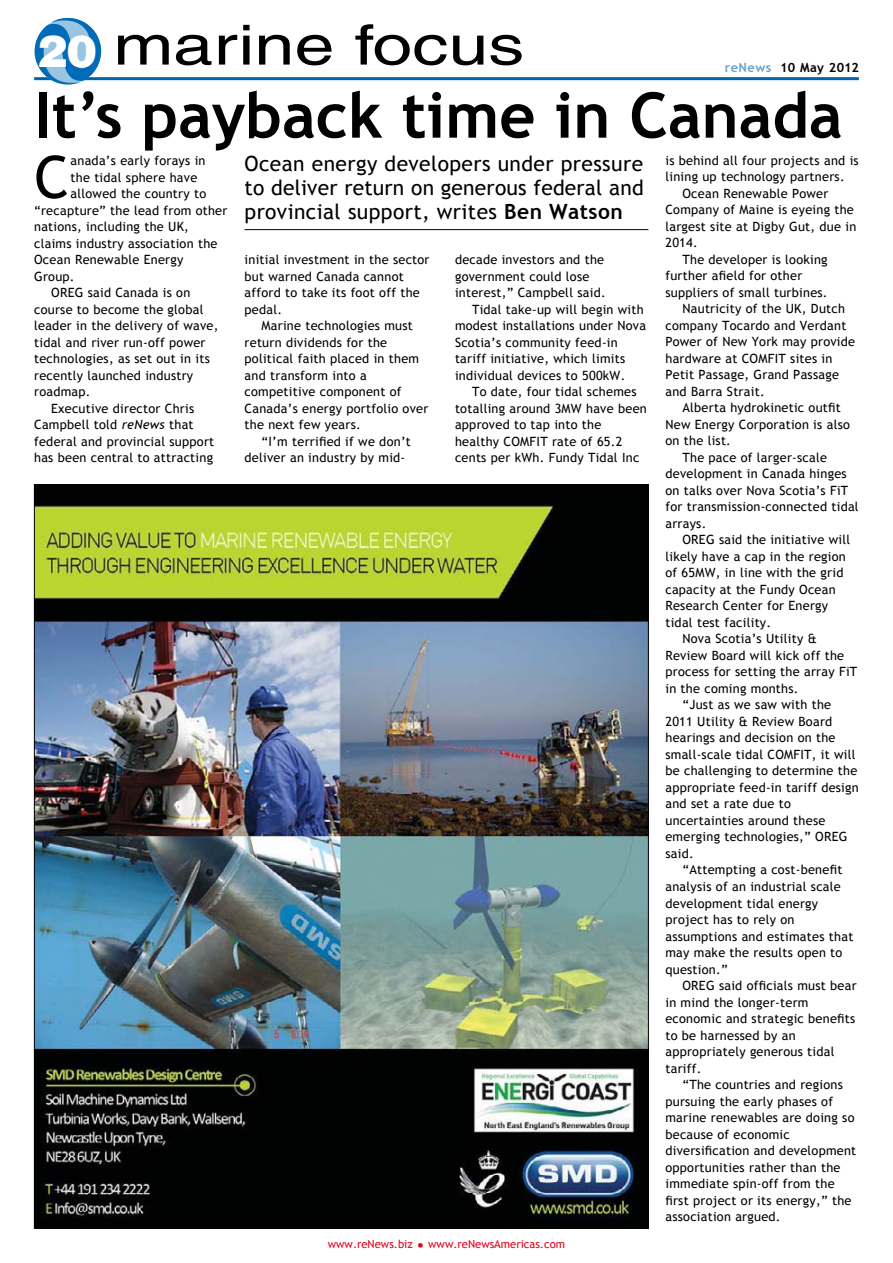
<style>
.page{position:relative;width:893px;height:1263px;background:#fff}
.page>*{position:absolute;margin:0;border:0;box-sizing:border-box;transform-origin:0 0}
.t1{font:700 63px "Trebuchet MS";color:#000}
.t2{font:58.8px "Trebuchet MS";color:#000}
.t3{font:55.35px "Helvetica";color:#000;scale:1.3 1}
.t4{font:21px/24px "Trebuchet MS";letter-spacing:.015em;color:#000;text-align:justify}
.t5{font:12.75px/16.5px "Trebuchet MS";letter-spacing:.02em;color:#000}
.t6{font:700 12.75px "Trebuchet MS";letter-spacing:.035em;color:#000}
.t7{font:11.25px "Trebuchet MS";color:#e2001a}
.s1{font-weight:900;font-size:45px;color:#fff}
.s2{color:#66a2cc}
.s3{font-weight:700}
.s4{font-style:italic}
.s5{font-size:16.5px}
</style>
<div class="page">
<hr style="left:34px;top:77px;width:825px;height:3px;background:#0064aa">
<svg style="left:35px;top:18px;width:66px;height:67px"></svg>
<img style="left:36px;top:486px;width:611px;height:740px">
<hr style="left:245px;top:229px;width:403px;height:1px;background:#000">
<h3 class="t3" style="left:37px;top:13px;width:376px"><span class="s1">20</span> marine focus</h3>
<p class="t6" style="left:725px;top:60px;width:135px"><span class="s2">reNews</span> 10 May 2012</p>
<h1 class="t1" style="left:34px;top:76px;width:810px">It’s payback time in Canada</h1>
<h3 class="t4" style="left:245px;top:152px;width:401px">Ocean energy developers under pressure to deliver return on generous federal and provincial support, writes <span class="s3">Ben Watson</span></h3>
<h2 class="t2" style="left:34px;top:143px;width:37px">C</h2>
<p class="t5" style="left:71px;top:152px;width:137px">anada’s early forays in</p>
<p class="t5" style="left:665px;top:152px;width:195px">is behind all four projects and is</p>
<p class="t5" style="left:665px;top:169px;width:181px">lining up technology partners.</p>
<p class="t5" style="left:682px;top:185px;width:147px">Ocean Renewable Power</p>
<p class="t5" style="left:665px;top:202px;width:190px">Company of Maine is eyeing the</p>
<p class="t5" style="left:665px;top:218px;width:192px">largest site at Digby Gut, due in</p>
<p class="t5" style="left:665px;top:235px;width:34px">2014.</p>
<p class="t5" style="left:682px;top:251px;width:147px">The developer is looking</p>
<p class="t5" style="left:665px;top:268px;width:138px">further afield for other</p>
<p class="t5" style="left:665px;top:284px;width:164px">suppliers of small turbines.</p>
<p class="t5" style="left:682px;top:301px;width:164px">Nautricity of the UK, Dutch</p>
<p class="t5" style="left:665px;top:317px;width:183px">company Tocardo and Verdant</p>
<p class="t5" style="left:665px;top:334px;width:191px">Power of New York may provide</p>
<p class="t5" style="left:665px;top:350px;width:168px">hardware at COMFIT sites in</p>
<p class="t5" style="left:665px;top:367px;width:175px">Petit Passage, Grand Passage</p>
<p class="t5" style="left:665px;top:383px;width:101px">and Barra Strait.</p>
<p class="t5" style="left:682px;top:400px;width:160px">Alberta hydrokinetic outfit</p>
<p class="t5" style="left:665px;top:416px;width:186px">New Energy Corporation is also</p>
<p class="t5" style="left:665px;top:433px;width:67px">on the list.</p>
<p class="t5" style="left:682px;top:449px;width:146px">The pace of larger-scale</p>
<p class="t5" style="left:665px;top:466px;width:183px">development in Canada hinges</p>
<p class="t5" style="left:665px;top:482px;width:184px">on talks over Nova Scotia’s FiT</p>
<p class="t5" style="left:665px;top:499px;width:195px">for transmission-connected tidal</p>
<p class="t5" style="left:665px;top:515px;width:42px">arrays.</p>
<p class="t5" style="left:682px;top:532px;width:169px">OREG said the initiative will</p>
<p class="t5" style="left:665px;top:548px;width:182px">likely have a cap in the region</p>
<p class="t5" style="left:665px;top:565px;width:180px">of 65MW, in line with the grid</p>
<p class="t5" style="left:665px;top:581px;width:172px">capacity at the Fundy Ocean</p>
<p class="t5" style="left:665px;top:598px;width:164px">Research Center for Energy</p>
<p class="t5" style="left:665px;top:614px;width:107px">tidal test facility.</p>
<p class="t5" style="left:682px;top:631px;width:136px">Nova Scotia’s Utility &amp;</p>
<p class="t5" style="left:665px;top:647px;width:180px">Review Board will kick off the</p>
<p class="t5" style="left:665px;top:664px;width:193px">process for setting the array FiT</p>
<p class="t5" style="left:665px;top:680px;width:135px">in the coming months.</p>
<p class="t5" style="left:682px;top:697px;width:150px">“Just as we saw with the</p>
<p class="t5" style="left:665px;top:713px;width:168px">2011 Utility &amp; Review Board</p>
<p class="t5" style="left:665px;top:730px;width:172px">hearings and decision on the</p>
<p class="t5" style="left:665px;top:746px;width:192px">small-scale tidal COMFIT, it will</p>
<p class="t5" style="left:665px;top:763px;width:193px">be challenging to determine the</p>
<p class="t5" style="left:665px;top:779px;width:195px">appropriate feed-in tariff design</p>
<p class="t5" style="left:665px;top:796px;width:127px">and set a rate due to</p>
<p class="t5" style="left:665px;top:812px;width:161px">uncertainties around these</p>
<p class="t5" style="left:665px;top:829px;width:184px">emerging technologies,” OREG</p>
<p class="t5" style="left:665px;top:845px;width:30px">said.</p>
<p class="t5" style="left:682px;top:862px;width:161px">“Attempting a cost-benefit</p>
<p class="t5" style="left:665px;top:878px;width:177px">analysis of an industrial scale</p>
<p class="t5" style="left:665px;top:895px;width:154px">development tidal energy</p>
<p class="t5" style="left:665px;top:911px;width:131px">project has to rely on</p>
<p class="t5" style="left:665px;top:928px;width:189px">assumptions and estimates that</p>
<p class="t5" style="left:665px;top:944px;width:179px">may make the results open to</p>
<p class="t5" style="left:665px;top:961px;width:64px">question.”</p>
<p class="t5" style="left:682px;top:977px;width:176px">OREG said officials must bear</p>
<p class="t5" style="left:665px;top:994px;width:145px">in mind the longer-term</p>
<p class="t5" style="left:665px;top:1010px;width:191px">economic and strategic benefits</p>
<p class="t5" style="left:665px;top:1027px;width:132px">to be harnessed by an</p>
<p class="t5" style="left:665px;top:1043px;width:171px">appropriately generous tidal</p>
<p class="t5" style="left:665px;top:1060px;width:37px">tariff.</p>
<p class="t5" style="left:682px;top:1076px;width:162px">“The countries and regions</p>
<p class="t5" style="left:665px;top:1093px;width:169px">pursuing the early phases of</p>
<p class="t5" style="left:665px;top:1109px;width:191px">marine renewables are doing so</p>
<p class="t5" style="left:665px;top:1126px;width:126px">because of economic</p>
<p class="t5" style="left:665px;top:1142px;width:192px">diversification and development</p>
<p class="t5" style="left:665px;top:1159px;width:177px">opportunities rather than the</p>
<p class="t5" style="left:665px;top:1175px;width:171px">immediate spin-off from the</p>
<p class="t5" style="left:665px;top:1192px;width:188px">first project or its energy,” the</p>
<p class="t5" style="left:665px;top:1208px;width:117px">association argued.</p>
<p class="t5" style="left:71px;top:169px;width:128px">the tidal sphere have</p>
<p class="t5" style="left:71px;top:185px;width:137px">allowed the country to</p>
<p class="t5" style="left:34px;top:202px;width:195px">“recapture” the lead from other</p>
<p class="t5" style="left:34px;top:218px;width:156px">nations, including the UK,</p>
<p class="t5" style="left:34px;top:235px;width:185px">claims industry association the</p>
<p class="t5" style="left:34px;top:251px;width:151px">Ocean Renewable Energy</p>
<p class="t5" style="left:34px;top:268px;width:42px">Group.</p>
<p class="t5" style="left:51px;top:284px;width:141px">OREG said Canada is on</p>
<p class="t5" style="left:34px;top:301px;width:171px">course to become the global</p>
<p class="t5" style="left:34px;top:317px;width:186px">leader in the delivery of wave,</p>
<p class="t5" style="left:34px;top:334px;width:173px">tidal and river run-off power</p>
<p class="t5" style="left:34px;top:350px;width:177px">technologies, as set out in its</p>
<p class="t5" style="left:34px;top:367px;width:161px">recently launched industry</p>
<p class="t5" style="left:34px;top:383px;width:58px">roadmap.</p>
<p class="t5" style="left:51px;top:400px;width:145px">Executive director Chris</p>
<p class="t5" style="left:34px;top:416px;width:161px">Campbell told <span class="s4">reNews</span> that</p>
<p class="t5" style="left:34px;top:433px;width:182px">federal and provincial support</p>
<p class="t5" style="left:34px;top:449px;width:180px">has been central to attracting</p>
<p class="t5" style="left:455px;top:251px;width:151px">decade investors and the</p>
<p class="t5" style="left:455px;top:268px;width:136px">government could lose</p>
<p class="t5" style="left:455px;top:284px;width:152px">interest,” Campbell said.</p>
<p class="t5" style="left:472px;top:301px;width:173px">Tidal take-up will begin with</p>
<p class="t5" style="left:455px;top:317px;width:193px">modest installations under Nova</p>
<p class="t5" style="left:455px;top:334px;width:164px">Scotia’s community feed-in</p>
<p class="t5" style="left:455px;top:350px;width:172px">tariff initiative, which limits</p>
<p class="t5" style="left:455px;top:367px;width:172px">individual devices to 500kW.</p>
<p class="t5" style="left:472px;top:383px;width:166px">To date, four tidal schemes</p>
<p class="t5" style="left:455px;top:400px;width:193px">totalling around 3MW have been</p>
<p class="t5" style="left:455px;top:416px;width:148px">approved to tap into the</p>
<p class="t5" style="left:455px;top:433px;width:169px">healthy COMFIT rate of 65.2</p>
<p class="t5" style="left:455px;top:449px;width:186px">cents per kWh. Fundy Tidal Inc</p>
<p class="t5" style="left:245px;top:251px;width:187px">initial investment in the sector but warned Canada cannot afford to take its foot off the pedal.</p>
<p class="t5" style="left:245px;top:317px;width:185px;text-indent:17px">Marine technologies must return dividends for the political faith placed in them and transform into a competitive component of<br>Canada’s energy portfolio over the next few years.</p>
<p class="t5" style="left:245px;top:433px;width:168px;text-indent:17px">“I’m terrified if we don’t deliver an industry by mid-</p>
<p class="t7" style="left:328px;top:1238px;width:239px">www.reNews.biz <span class="s5">•</span> www.reNewsAmericas.com</p>
</div>
